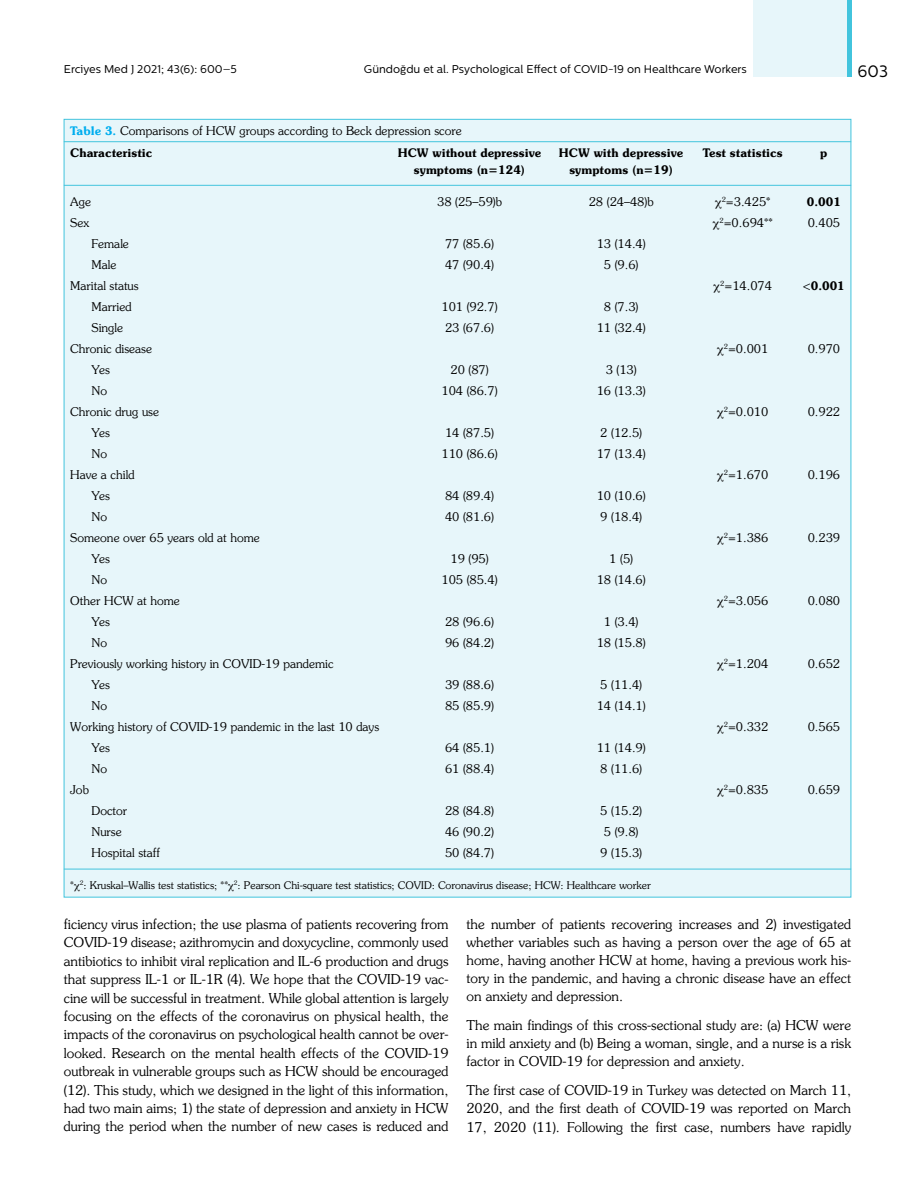
<style>
.page{position:relative;width:915px;height:1191px;background:#fff}
.page>*{position:absolute;margin:0;border:0;box-sizing:border-box;transform-origin:0 0}
.t1{font:16.5px "Centrale Sans";color:#000}
.t2{font:13.5px/18.5px "Souvenir";color:#000;text-align:justify}
.t3{font:12px/22.8px "Souvenir";color:#000}
.t4{font:700 12px "Souvenir";color:#000}
.t5{font:11.25px "Centrale Sans";color:#000}
.t6{font:10.5px "Souvenir";color:#000}
.s1{font-weight:700;color:#00aeef}
.s2{font-weight:700}
.s3{font-weight:400}
</style>
<div class="page">
<div style="left:753px;top:0;width:97px;height:77px;background:#e7f6fa"></div>
<svg style="left:847px;top:0;width:3px;height:77px"></svg>
<div style="left:64px;top:119px;width:786px;height:778px;background:#e7f6fa"></div>
<hr style="left:64px;top:141px;width:786px;height:1px;background:#42c4dd">
<hr style="left:64px;top:868px;width:786px;height:1px;background:#42c4dd">
<hr style="left:64px;top:185px;width:786px;height:1px;background:#42c4dd">
<p class="t5" style="left:64px;top:62px;width:174px">Erciyes Med J 2021; 43(6): 600–5</p>
<p class="t5" style="left:364px;top:62px;width:384px">Gündoğdu et al. Psychological Effect of COVID-19 on Healthcare Workers</p>
<p class="t1" style="left:857px;top:61px;width:32px">603</p>
<p class="t3" style="left:70px;top:119px;width:393px"><span class="s1">Table 3.</span> Comparisons of HCW groups according to Beck depression score<br><span class="s2">Characteristic</span></p>
<p class="t4" style="left:397px;top:146px;width:145px">HCW without depressive</p>
<p class="t4" style="left:558px;top:146px;width:126px">HCW with depressive</p>
<p class="t4" style="left:702px;top:146px;width:81px">Test statistics</p>
<p class="t4" style="left:820px;top:146px;width:9px">p</p>
<p class="t4" style="left:414px;top:162px;width:113px">symptoms (n=124)</p>
<p class="t4" style="left:569px;top:162px;width:105px">symptoms (n=19)</p>
<p class="t3" style="left:70px;top:190px;width:22px">Age</p>
<p class="t3" style="left:437px;top:190px;width:66px">38 (25–59)b</p>
<p class="t3" style="left:588px;top:190px;width:66px">28 (24–48)b</p>
<p class="t3" style="left:721px;top:190px;width:50px"><sup>2</sup>=3.425*</p>
<p class="t4" style="left:806px;top:194px;width:36px">0.001</p>
<p class="t3" style="left:70px;top:211px;width:21px">Sex</p>
<p class="t3" style="left:719px;top:211px;width:55px"><sup>2</sup>=0.694**</p>
<p class="t3" style="left:807px;top:211px;width:34px">0.405</p>
<p class="t3" style="left:91px;top:232px;width:39px">Female</p>
<p class="t3" style="left:445px;top:232px;width:50px">77 (85.6)</p>
<p class="t3" style="left:596px;top:232px;width:50px">13 (14.4)</p>
<p class="t3" style="left:91px;top:253px;width:26px">Male</p>
<p class="t3" style="left:445px;top:253px;width:50px">47 (90.4)</p>
<p class="t3" style="left:603px;top:253px;width:36px">5 (9.6)</p>
<p class="t3" style="left:70px;top:274px;width:70px">Marital status</p>
<p class="t3" style="left:720px;top:274px;width:53px"><sup>2</sup>=14.074</p>
<p class="t4" style="left:802px;top:278px;width:43px"><span class="s3">&lt;</span>0.001</p>
<p class="t3" style="left:91px;top:295px;width:42px">Married</p>
<p class="t3" style="left:441px;top:295px;width:58px">101 (92.7)</p>
<p class="t3" style="left:603px;top:295px;width:36px">8 (7.3)</p>
<p class="t3" style="left:91px;top:316px;width:33px">Single</p>
<p class="t3" style="left:445px;top:316px;width:50px">23 (67.6)</p>
<p class="t3" style="left:596px;top:316px;width:50px">11 (32.4)</p>
<p class="t3" style="left:70px;top:337px;width:83px">Chronic disease</p>
<p class="t3" style="left:723px;top:337px;width:46px"><sup>2</sup>=0.001</p>
<p class="t3" style="left:807px;top:337px;width:34px">0.970</p>
<p class="t3" style="left:91px;top:358px;width:20px">Yes</p>
<p class="t3" style="left:450px;top:358px;width:40px">20 (87)</p>
<p class="t3" style="left:605px;top:358px;width:32px">3 (13)</p>
<p class="t3" style="left:91px;top:379px;width:17px">No</p>
<p class="t3" style="left:441px;top:379px;width:58px">104 (86.7)</p>
<p class="t3" style="left:596px;top:379px;width:50px">16 (13.3)</p>
<p class="t3" style="left:70px;top:400px;width:90px">Chronic drug use</p>
<p class="t3" style="left:723px;top:400px;width:46px"><sup>2</sup>=0.010</p>
<p class="t3" style="left:807px;top:400px;width:34px">0.922</p>
<p class="t3" style="left:91px;top:421px;width:20px">Yes</p>
<p class="t3" style="left:445px;top:421px;width:50px">14 (87.5)</p>
<p class="t3" style="left:600px;top:421px;width:43px">2 (12.5)</p>
<p class="t3" style="left:91px;top:442px;width:17px">No</p>
<p class="t3" style="left:441px;top:442px;width:58px">110 (86.6)</p>
<p class="t3" style="left:596px;top:442px;width:50px">17 (13.4)</p>
<p class="t3" style="left:70px;top:463px;width:66px">Have a child</p>
<p class="t3" style="left:723px;top:463px;width:46px"><sup>2</sup>=1.670</p>
<p class="t3" style="left:807px;top:463px;width:34px">0.196</p>
<p class="t3" style="left:91px;top:484px;width:20px">Yes</p>
<p class="t3" style="left:445px;top:484px;width:50px">84 (89.4)</p>
<p class="t3" style="left:596px;top:484px;width:50px">10 (10.6)</p>
<p class="t3" style="left:91px;top:505px;width:17px">No</p>
<p class="t3" style="left:445px;top:505px;width:50px">40 (81.6)</p>
<p class="t3" style="left:600px;top:505px;width:43px">9 (18.4)</p>
<p class="t3" style="left:70px;top:526px;width:191px">Someone over 65 years old at home</p>
<p class="t3" style="left:723px;top:526px;width:46px"><sup>2</sup>=1.386</p>
<p class="t3" style="left:807px;top:526px;width:34px">0.239</p>
<p class="t3" style="left:91px;top:547px;width:20px">Yes</p>
<p class="t3" style="left:450px;top:547px;width:40px">19 (95)</p>
<p class="t3" style="left:609px;top:547px;width:25px">1 (5)</p>
<p class="t3" style="left:91px;top:568px;width:17px">No</p>
<p class="t3" style="left:441px;top:568px;width:58px">105 (85.4)</p>
<p class="t3" style="left:596px;top:568px;width:50px">18 (14.6)</p>
<p class="t3" style="left:70px;top:589px;width:111px">Other HCW at home</p>
<p class="t3" style="left:723px;top:589px;width:46px"><sup>2</sup>=3.056</p>
<p class="t3" style="left:807px;top:589px;width:34px">0.080</p>
<p class="t3" style="left:91px;top:610px;width:20px">Yes</p>
<p class="t3" style="left:445px;top:610px;width:50px">28 (96.6)</p>
<p class="t3" style="left:603px;top:610px;width:36px">1 (3.4)</p>
<p class="t3" style="left:91px;top:631px;width:17px">No</p>
<p class="t3" style="left:445px;top:631px;width:50px">96 (84.2)</p>
<p class="t3" style="left:596px;top:631px;width:50px">18 (15.8)</p>
<p class="t3" style="left:70px;top:652px;width:265px">Previously working history in COVID-19 pandemic</p>
<p class="t3" style="left:723px;top:652px;width:46px"><sup>2</sup>=1.204</p>
<p class="t3" style="left:807px;top:652px;width:34px">0.652</p>
<p class="t3" style="left:91px;top:673px;width:20px">Yes</p>
<p class="t3" style="left:445px;top:673px;width:50px">39 (88.6)</p>
<p class="t3" style="left:600px;top:673px;width:43px">5 (11.4)</p>
<p class="t3" style="left:91px;top:694px;width:17px">No</p>
<p class="t3" style="left:445px;top:694px;width:50px">85 (85.9)</p>
<p class="t3" style="left:596px;top:694px;width:50px">14 (14.1)</p>
<p class="t3" style="left:70px;top:715px;width:310px">Working history of COVID-19 pandemic in the last 10 days</p>
<p class="t3" style="left:723px;top:715px;width:46px"><sup>2</sup>=0.332</p>
<p class="t3" style="left:807px;top:715px;width:34px">0.565</p>
<p class="t3" style="left:91px;top:736px;width:20px">Yes</p>
<p class="t3" style="left:445px;top:736px;width:50px">64 (85.1)</p>
<p class="t3" style="left:596px;top:736px;width:50px">11 (14.9)</p>
<p class="t3" style="left:91px;top:757px;width:17px">No</p>
<p class="t3" style="left:445px;top:757px;width:50px">61 (88.4)</p>
<p class="t3" style="left:600px;top:757px;width:43px">8 (11.6)</p>
<p class="t3" style="left:70px;top:778px;width:20px">Job</p>
<p class="t3" style="left:723px;top:778px;width:46px"><sup>2</sup>=0.835</p>
<p class="t3" style="left:807px;top:778px;width:34px">0.659</p>
<p class="t3" style="left:91px;top:799px;width:37px">Doctor</p>
<p class="t3" style="left:445px;top:799px;width:50px">28 (84.8)</p>
<p class="t3" style="left:600px;top:799px;width:43px">5 (15.2)</p>
<p class="t3" style="left:91px;top:820px;width:32px">Nurse</p>
<p class="t3" style="left:445px;top:820px;width:50px">46 (90.2)</p>
<p class="t3" style="left:603px;top:820px;width:36px">5 (9.8)</p>
<p class="t3" style="left:91px;top:841px;width:70px">Hospital staff</p>
<p class="t3" style="left:445px;top:841px;width:50px">50 (84.7)</p>
<p class="t3" style="left:600px;top:841px;width:43px">9 (15.3)</p>
<p class="t6" style="left:70px;top:879px;width:582px">* <sup>2</sup>: Kruskal–Wallis test statistics; ** <sup>2</sup>: Pearson Chi-square test statistics; COVID: Coronavirus disease; HCW: Healthcare worker</p>
<p class="t2" style="left:64px;top:914px;width:386px">ficiency virus infection; the use plasma of patients recovering from COVID-19 disease; azithromycin and doxycycline, commonly used antibiotics to inhibit viral replication and IL-6 production and drugs that suppress IL-1 or IL-1R (4). We hope that the COVID-19 vac&shy;cine will be successful in treatment. While global attention is largely focusing on the effects of the coronavirus on physical health, the impacts of the coronavirus on psychological health cannot be over&shy;looked. Research on the mental health effects of the COVID-19 outbreak in vulnerable groups such as HCW should be encouraged (12). This study, which we designed in the light of this information, had two main aims; 1) the state of depression and anxiety in HCW during the period when the number of new cases is reduced and</p>
<p class="t2" style="left:466px;top:915px;width:386px">the number of patients recovering increases and 2) investigated whether variables such as having a person over the age of 65 at home, having another HCW at home, having a previous work his&shy;tory in the pandemic, and having a chronic disease have an effect on anxiety and depression.</p>
<p class="t2" style="left:466px;top:1016px;width:386px">The main findings of this cross-sectional study are: (a) HCW were in mild anxiety and (b) Being a woman, single, and a nurse is a risk factor in COVID-19 for depression and anxiety.</p>
<p class="t2" style="left:466px;top:1081px;width:386px">The first case of COVID-19 in Turkey was detected on March 11, 2020, and the first death of COVID-19 was reported on March 17, 2020 (11). Following the first case, numbers have rapidly</p>
</div>
